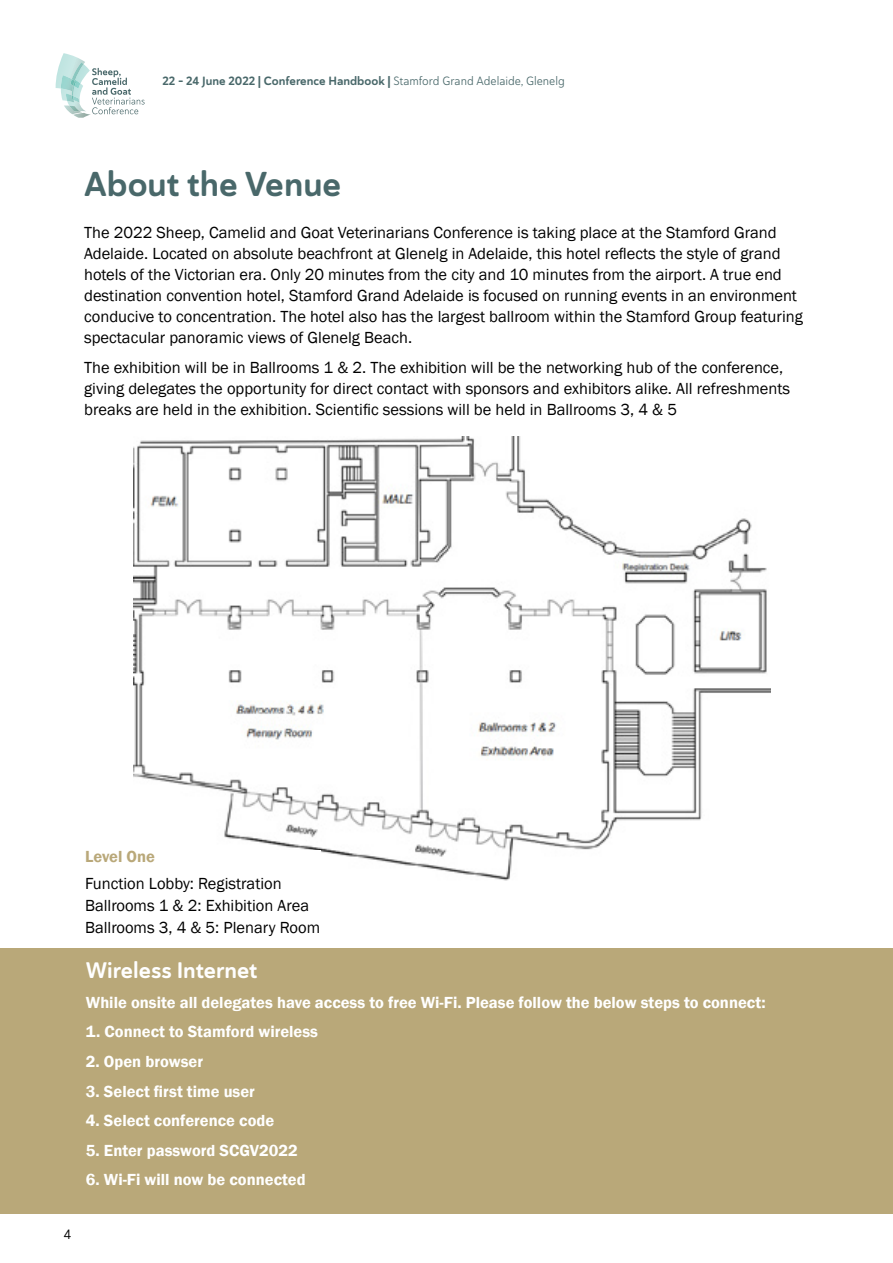
<style>
.page{position:relative;width:893px;height:1263px;background:#fff}
.page>*{position:absolute;margin:0;border:0;box-sizing:border-box;transform-origin:0 0}
.t1{font:34.5px "Haboro Soft Nor Bol";color:#49686a}
.t2{font:22.5px "Haboro Soft Nor Bol";color:#fff}
.t3{font:16.5px/21px "Franklin Gothic";color:#000}
.t4{font:600 16.5px "Franklin Gothic";color:#fff}
.t5{font:600 16.5px "Franklin Gothic";color:#b9a879}
.t6{font:13.5px "Haboro Soft Nor Reg";color:#000}
.t7{font:12px "Haboro Soft Nor Bol";color:#49686a}
.s1{font-family:"Haboro Soft Nor Boo"}
</style>
<div class="page">
<svg style="left:55px;top:53px;width:90px;height:65px"></svg>
<div style="left:0;top:949px;width:893px;height:265px;background:#b9a879"></div>
<img style="left:134px;top:437px;width:636px;height:444px">
<div style="left:85px;top:851px;width:235px;height:88px;background:#fff"></div>
<p class="t7" style="left:162px;top:73px;width:404px">22 – 24 June 2022 | Conference Handbook | <span class="s1">Stamford Grand Adelaide, Glenelg</span></p>
<h1 class="t1" style="left:84px;top:161px;width:259px">About the Venue</h1>
<p class="t3" style="left:84px;top:223px;width:720px">The 2022 Sheep, Camelid and Goat Veterinarians Conference is taking place at the Stamford Grand Adelaide. Located on absolute beachfront at Glenelg in Adelaide, this hotel reflects the style of grand hotels of the Victorian era. Only 20 minutes from the city and 10 minutes from the airport. A true end destination convention hotel, Stamford Grand Adelaide is focused on running events in an environment conducive to concentration. The hotel also has the largest ballroom within the Stamford Group featuring spectacular panoramic views of Glenelg Beach.</p>
<p class="t3" style="left:84px;top:357px;width:707px">The exhibition will be in Ballrooms 1 &amp; 2. The exhibition will be the networking hub of the conference, giving delegates the opportunity for direct contact with sponsors and exhibitors alike. All refreshments breaks are held in the exhibition. Scientific sessions will be held in Ballrooms 3, 4 &amp; 5</p>
<p class="t5" style="left:85px;top:846px;width:71px">Level One</p>
<p class="t3" style="left:85px;top:872px;width:237px;line-height:22.2px">Function Lobby: Registration<br>Ballrooms 1 &amp; 2: Exhibition Area<br>Ballrooms 3, 4 &amp; 5: Plenary Room</p>
<h2 class="t2" style="left:86px;top:956px;width:173px">Wireless Internet</h2>
<p class="t4" style="left:86px;top:992px;width:681px">While onsite all delegates have access to free Wi-Fi. Please follow the below steps to connect:</p>
<p class="t4" style="left:86px;top:1022px;width:234px">1. Connect to Stamford wireless</p>
<p class="t4" style="left:86px;top:1051px;width:119px">2. Open browser</p>
<p class="t4" style="left:86px;top:1081px;width:171px">3. Select first time user</p>
<p class="t4" style="left:86px;top:1110px;width:190px">4. Select conference code</p>
<p class="t4" style="left:86px;top:1140px;width:213px">5. Enter password SCGV2022</p>
<p class="t4" style="left:86px;top:1169px;width:221px">6. Wi-Fi will now be connected</p>
<p class="t6" style="left:64px;top:1225px;width:9px">4</p>
</div>
